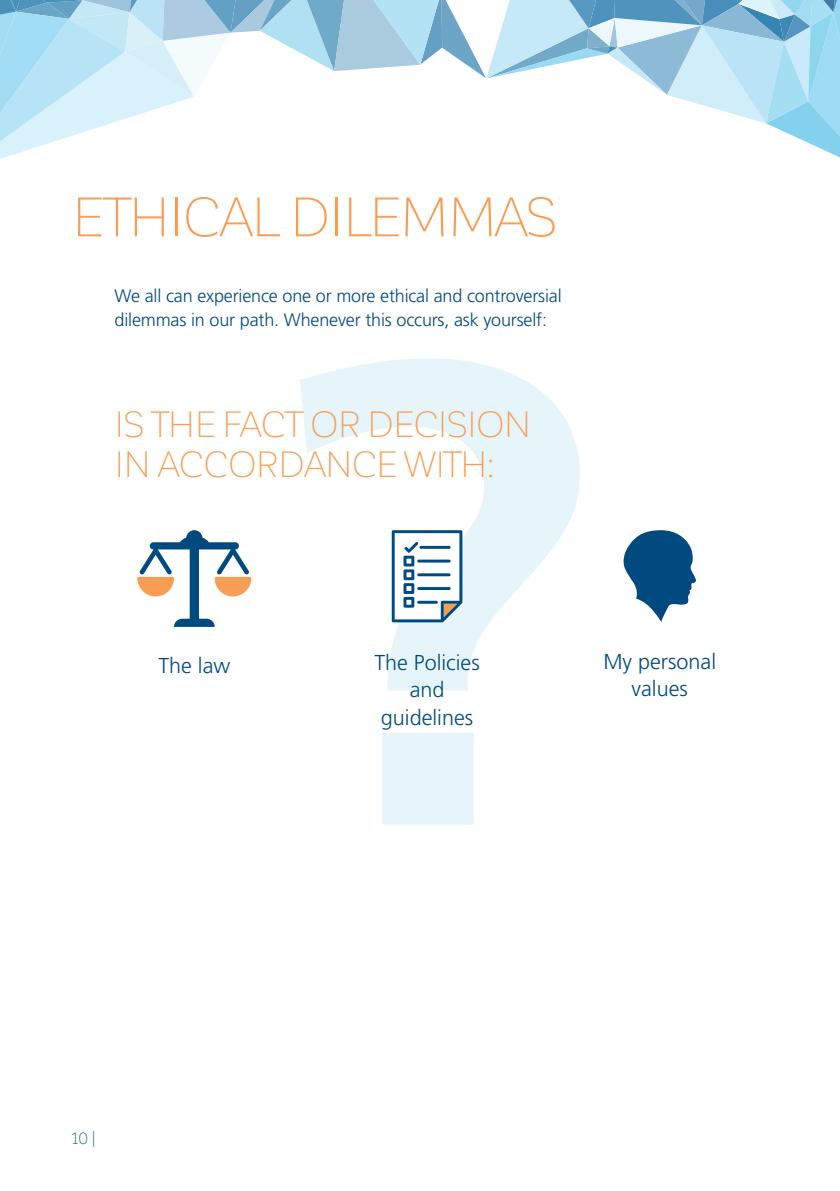
<style>
.page{position:relative;width:840px;height:1191px;background:#fff}
.page>*{position:absolute;margin:0;border:0;box-sizing:border-box;transform-origin:0 0}
.t1{font:700 656.4px "Frutiger LT Std";color:#009cd2}
.t2{font:300 54.6px "Corporative Sans";letter-spacing:-.005em;color:#f89d53}
.t3{font:300 36px/40px "Corporative Sans";letter-spacing:-.005em;color:#f89d53}
.t4{font:300 21.6px/27.8px "Frutiger LT Std";color:#004a7f;text-align:center}
.t5{font:300 18px/24px "Frutiger LT Std";letter-spacing:-.01em;color:#004a7f}
.t6{font:300 16px "Corporative Sans";color:#004a7f}
</style>
<div class="page">
<svg style="left:0;top:0;width:839px;height:159px"></svg>
<svg style="left:137px;top:530px;width:114px;height:97px"></svg>
<svg style="left:391px;top:530px;width:71px;height:92px"></svg>
<svg style="left:623px;top:530px;width:72px;height:92px"></svg>
<h2 class="t2" style="left:72px;top:189px;width:481px">ETHICAL DILEMMAS</h2>
<p class="t5" style="left:115px;top:284px;width:448px">We all can experience one or more ethical and controversial dilemmas in our path. Whenever this occurs, ask yourself:</p>
<h1 class="t1" style="left:267px;top:210px;width:330px">?</h1>
<h3 class="t3" style="left:115px;top:405px;width:387px">IS THE FACT OR DECISION<br>IN ACCORDAN CE WITH:</h3>
<p class="t4" style="left:158px;top:652px;width:73px">The law</p>
<p class="t4" style="left:374px;top:648px;width:107px">The Policies and guidelines</p>
<p class="t4" style="left:603px;top:647px;width:114px">My personal values</p>
<p class="t6" style="left:72px;top:1130px;width:25px">10|</p>
</div>
